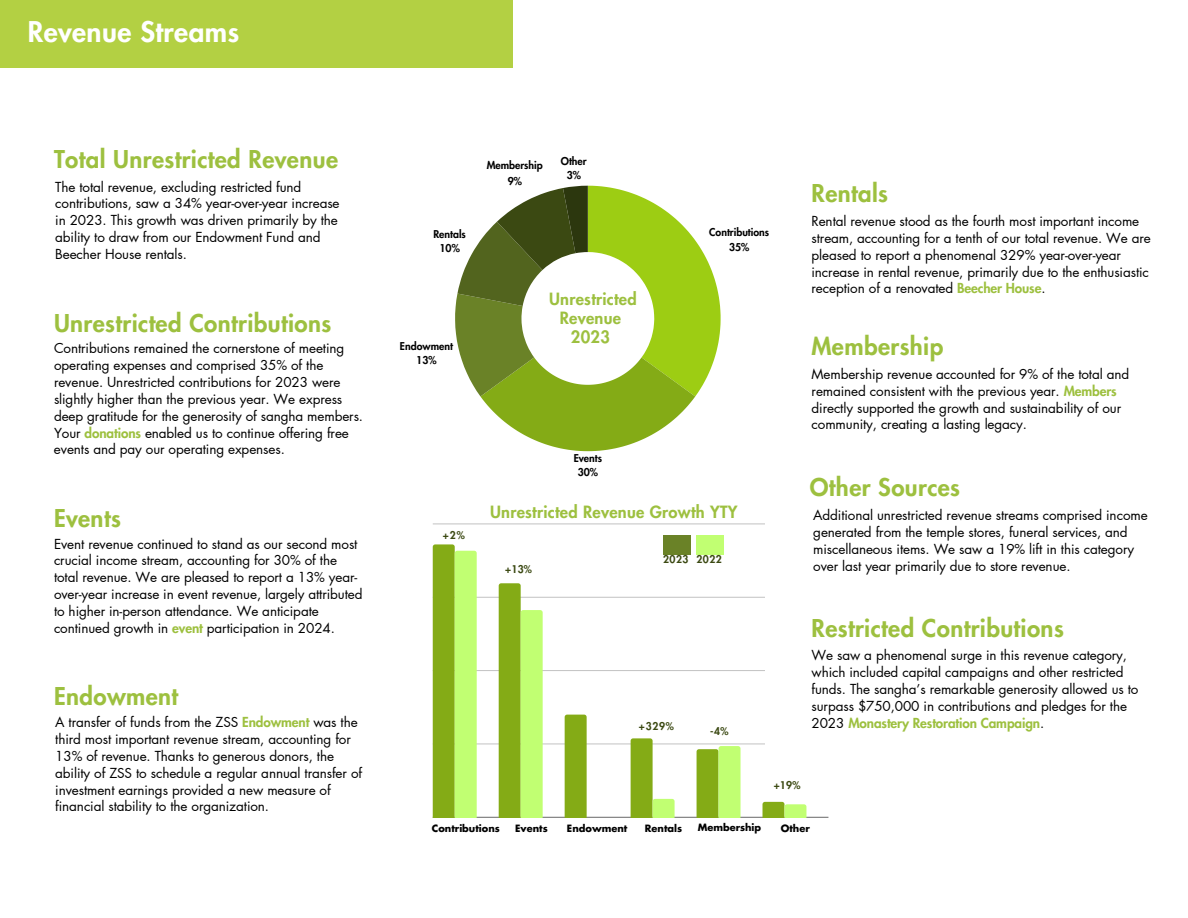
<style>
.page{position:relative;width:1188px;height:918px;background:#fff}
.page>*{position:absolute;margin:0;border:0;box-sizing:border-box;transform-origin:0 0}
.t1{font:800 27.9px "Futura LT Pro";letter-spacing:.015em;color:#fff}
.t2{font:800 24px "Futura LT Pro";letter-spacing:.015em;color:#9dc03f}
.t3{font:800 16.5px/19.2px "Futura LT Pro";letter-spacing:.015em;color:#9dc03f;text-align:center}
.t4{font:13.5px/16.8px "Futura LT Pro";letter-spacing:-.01em;color:#000}
.t5{font:800 10.5px/14.4px "Futura Std";color:#000;text-align:center}
.t6{font:800 10.35px "Futura LT Pro";letter-spacing:.045em;color:#3b4912}
.t7{font:700 9.75px "Futura Std";color:#000}
.s1{font-weight:800;color:#9dc03f}
</style>
<div class="page">
<svg style="left:455px;top:186px;width:266px;height:265px"></svg>
<div style="left:0;top:0;width:513px;height:67px;background:#b3d043"></div>
<hr style="left:433px;top:744px;width:395px;height:1px;background:#000">
<hr style="left:433px;top:670px;width:395px;height:1px;background:#000">
<hr style="left:433px;top:597px;width:395px;height:1px;background:#000">
<hr style="left:433px;top:524px;width:395px;height:1px;background:#000">
<hr style="left:433px;top:817px;width:395px;height:1px;background:#000">
<svg style="left:433px;top:544px;width:44px;height:273px;background:#a4d548"></svg>
<svg style="left:499px;top:583px;width:44px;height:234px;background:#a6d44c"></svg>
<div style="left:565px;top:715px;width:22px;height:102px;background:#84ab16"></div>
<svg style="left:631px;top:738px;width:44px;height:79px"></svg>
<svg style="left:697px;top:746px;width:44px;height:71px;background:#a7d84d"></svg>
<svg style="left:763px;top:802px;width:43px;height:15px"></svg>
<div style="left:765px;top:442px;width:128px;height:313px;background:#fff"></div>
<div style="left:696px;top:535px;width:27px;height:19px;background:#c1ff72"></div>
<div style="left:663px;top:535px;width:27px;height:19px;background:#6a8227"></div>
<h1 class="t1" style="left:28px;top:10px;width:213px">Revenue Streams</h1>
<h2 class="t2" style="left:54px;top:141px;width:286px">Total Unrestricted Revenue</h2>
<p class="t4" style="left:55px;top:178px;width:286px">The total revenue, excluding restricted fund contributions, saw a 34% year-over-year increase in 2023. This growth was driven primarily by the ability to draw from our Endowment Fund and Beecher House rentals.</p>
<h2 class="t2" style="left:54px;top:304px;width:279px">Unrestricted Contributions</h2>
<p class="t4" style="left:54px;top:340px;width:311px">Contributions remained the cornerstone of meeting operating expenses and comprised 35% of the revenue. Unrestricted contributions for 2023 were slightly higher than the previous year. We express deep gratitude for the generosity of sangha members.<br>Your <span class="s1">donations</span> enabled us to continue offering free events and pay our operating expenses.</p>
<h2 class="t2" style="left:54px;top:500px;width:68px">Events</h2>
<p class="t4" style="left:54px;top:535px;width:310px">Event revenue continued to stand as our second most crucial income stream, accounting for 30% of the total revenue. We are pleased to report a 13% year&shy;over-year increase in event revenue, largely attributed to higher in-person attendance. We anticipate continued growth in <span class="s1">event</span> participation in 2024.</p>
<h2 class="t2" style="left:54px;top:678px;width:126px">Endowment</h2>
<p class="t4" style="left:55px;top:714px;width:308px">A transfer of funds from the ZSS <span class="s1">Endowment</span> was the third most important revenue stream, accounting for 13% of revenue. Thanks to generous donors, the ability of ZSS to schedule a regular annual transfer of investment earnings provided a new measure of financial stability to the organization.</p>
<p class="t5" style="left:433px;top:226px;width:34px">Rentals<br>10%</p>
<p class="t5" style="left:400px;top:339px;width:54px">Endowment<br>13%</p>
<p class="t6" style="left:443px;top:527px;width:23px">+2%</p>
<p class="t5" style="left:487px;top:157px;width:58px;line-height:15.5px">Membership<br>9%</p>
<p class="t5" style="left:561px;top:154px;width:27px">Other<br>3%</p>
<p class="t3" style="left:549px;top:288px;width:89px">Unrestricted<br>Revenue<br>2023</p>
<p class="t5" style="left:574px;top:451px;width:30px;line-height:14px">Events<br>30%</p>
<p class="t5" style="left:709px;top:225px;width:61px">Contributions<br>35%</p>
<p class="t3" style="left:490px;top:501px;width:249px">Unrestricted Revenue Growth YTY</p>
<p class="t6" style="left:663px;top:551px;width:60px">2023 2022</p>
<p class="t6" style="left:505px;top:562px;width:28px">+13%</p>
<p class="t6" style="left:639px;top:718px;width:36px">+329%</p>
<p class="t6" style="left:710px;top:724px;width:20px">-4%</p>
<h2 class="t2" style="left:812px;top:175px;width:78px">Rentals</h2>
<p class="t4" style="left:812px;top:212px;width:341px">Rental revenue stood as the fourth most important income stream, accounting for a tenth of our total revenue. We are pleased to report a phenomenal 329% year-over-year increase in rental revenue, primarily due to the enthusiastic reception of a renovated <span class="s1">Beecher House</span>.</p>
<h2 class="t2" style="left:812px;top:328px;width:133px">Membership</h2>
<p class="t4" style="left:812px;top:365px;width:319px">Membership revenue accounted for 9% of the total and remained consistent with the previous year. <span class="s1">Members </span>directly supported the growth and sustainability of our community, creating a lasting legacy.</p>
<h2 class="t2" style="left:810px;top:469px;width:152px">Other Sources</h2>
<p class="t4" style="left:813px;top:506px;width:336px">Additional unrestricted revenue streams comprised income generated from the temple stores, funeral services, and miscellaneous items. We saw a 19% lift in this category over last year primarily due to store revenue.</p>
<h2 class="t2" style="left:812px;top:610px;width:254px">Restricted Contributions</h2>
<p class="t4" style="left:812px;top:647px;width:329px">We saw a phenomenal surge in this revenue category, which included capital campaigns and other restricted funds. The sangha’s remarkable generosity allowed us to surpass $750,000 in contributions and pledges for the 2023 <span class="s1">Monastery Restoration Campaign</span>.</p>
<p class="t6" style="left:774px;top:777px;width:28px">+19%</p>
<p class="t7" style="left:432px;top:822px;width:69px">Contributions</p>
<p class="t7" style="left:515px;top:821px;width:34px">Events</p>
<p class="t7" style="left:567px;top:822px;width:62px">Endowment</p>
<p class="t7" style="left:645px;top:822px;width:39px">Rentals</p>
<p class="t7" style="left:698px;top:821px;width:65px">Membership</p>
<p class="t7" style="left:781px;top:822px;width:31px">Other</p>
</div>
